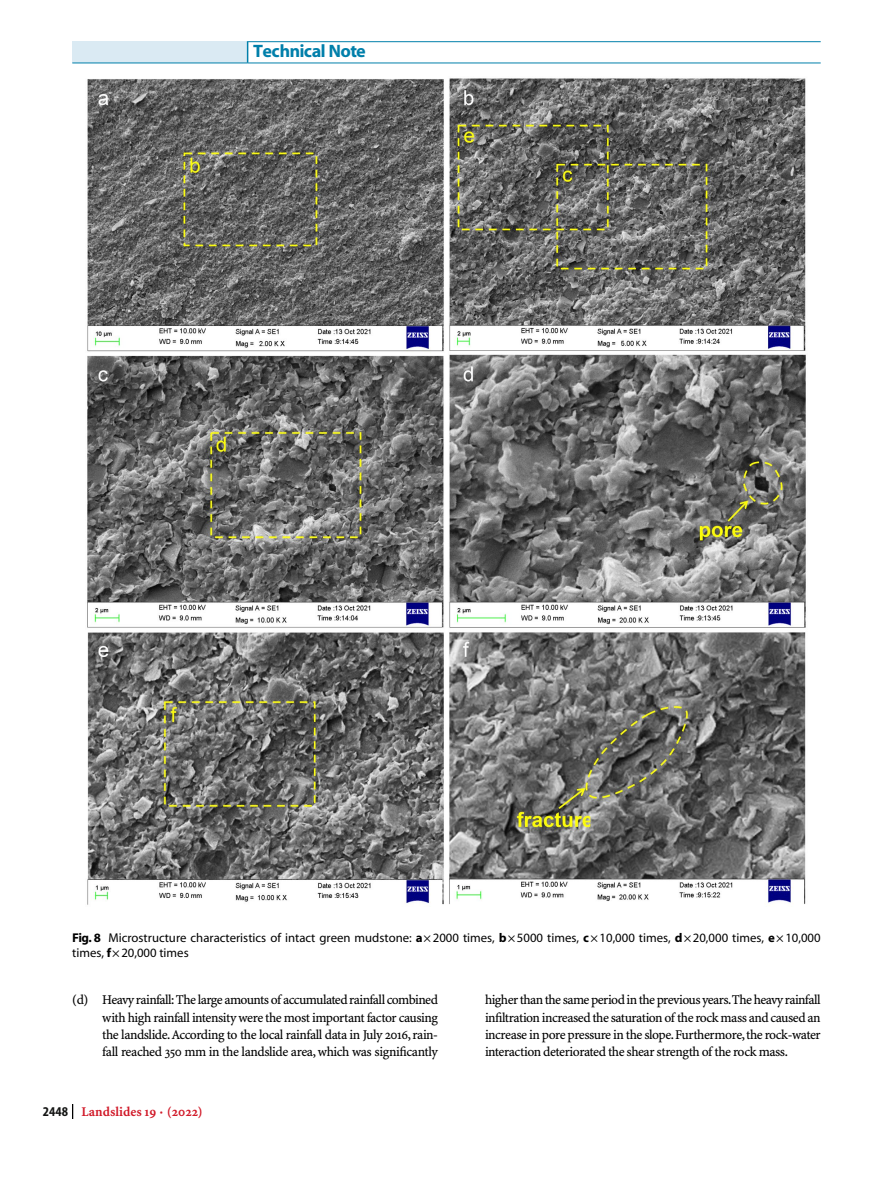
<style>
.page{position:relative;width:893px;height:1187px;background:#fff}
.page>*{position:absolute;margin:0;border:0;box-sizing:border-box;transform-origin:0 0}
.t1{font:700 18px "S Myriad";color:#007faa}
.t2{font:13.5px/17.2px "S Minion Plus";letter-spacing:-.035em;color:#000;text-align:justify}
.t3{font:700 13.5px "S Minion Plus";color:#d11a29}
.t4{font:13.5px "Rfcvpf Adv TT152 d 38 d 7.B";color:#131413}
.t5{font:12.75px/15px "S Myriad Regular 2";color:#000}
.s1{font-family:"S Myriad";font-weight:700}
</style>
<div class="page">
<svg style="left:72px;top:1104px;width:1px;height:14px"></svg>
<div style="left:72px;top:42px;width:176px;height:21px;background:#daeaf3"></div>
<svg style="left:247px;top:42px;width:1px;height:21px"></svg>
<hr style="left:72px;top:63px;width:176px;height:1px;background:#007faa">
<hr style="left:247px;top:41px;width:574px;height:1px;background:#007faa">
<hr style="left:248px;top:63px;width:573px;height:1px;background:#007faa">
<img style="left:87px;top:78px;width:719px;height:828px">
<h1 class="t1" style="left:254px;top:42px;width:113px">Technical Note</h1>
<p class="t5" style="left:72px;top:930px;width:750px"><span class="s1">Fig. 8</span> Microstructure characteristics of intact green mudstone: <span class="s1">a</span>×2000 times, <span class="s1">b</span>×5000 times, <span class="s1">c</span>×10,000 times, <span class="s1">d</span>×20,000 times, <span class="s1">e</span>×10,000 times, <span class="s1">f</span>×20,000 times</p>
<p class="t2" style="left:102px;top:991px;width:337px;text-indent:-30px">(d) Heavy rainfall: The large amounts of accumulated rainfall combined with high rainfall intensity were the most important factor causing the landslide. According to the local rainfall data in July 2016, rain&shy;fall reached 350 mm in the landslide area, which was significantly</p>
<p class="t2" style="left:485px;top:991px;width:337px">higher than the same period in the previous years.The heavy rainfall infiltration increased the saturation of the rock mass and caused an increase in pore pressure in the slope. Furthermore, the rock-water interaction deteriorated the shear strength of the rock mass.</p>
<p class="t4" style="left:43px;top:1106px;width:27px">2448</p>
<p class="t3" style="left:82px;top:1103px;width:122px">Landslides 19 · (2022)</p>
</div>
